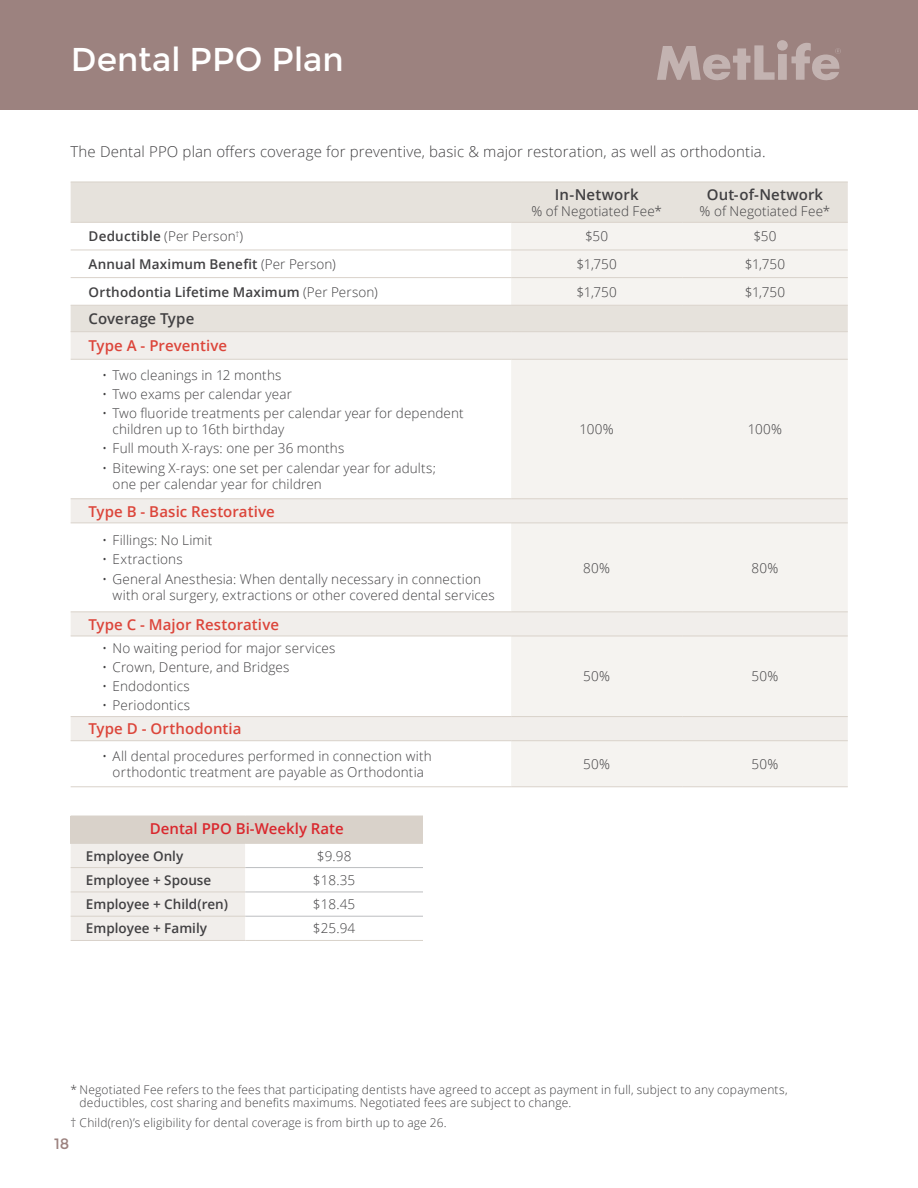
<style>
.page{position:relative;width:918px;height:1188px;background:#fff}
.page>*{position:absolute;margin:0;border:0;box-sizing:border-box;transform-origin:0 0}
.t1{font:33px "Montserrat";color:#fff}
.t2{font:300 15px "Open Sans";letter-spacing:.01em;color:#414042}
.t3{font:600 15px "Open Sans";letter-spacing:.005em;color:#dc453a}
.t4{font:600 15px "Open Sans";letter-spacing:.005em;color:#414042}
.t5{font:600 15px "Open Sans";color:#d9272d}
.t6{font:15px "Montserrat";color:#9c827f}
.t7{font:300 13.5px/16.2px "Open Sans";letter-spacing:.01em;color:#414042}
.t8{font:600 13.5px "Open Sans";color:#414042}
.t9{font:300 12px/13.5px "Open Sans";letter-spacing:.015em;color:#414042}
.s1{font-weight:600}
.s2{font-weight:300}
</style>
<div class="page">
<div style="left:0;top:0;width:918px;height:110px;background:#9c827f"></div>
<div style="left:71px;top:183px;width:777px;height:39px;background:#e6e2dc"></div>
<svg style="left:71px;top:249px;width:440px;height:493px"></svg>
<svg style="left:511px;top:223px;width:337px;height:563px;fill:#f5f3f0"></svg>
<svg style="left:71px;top:332px;width:777px;height:408px;fill:#f5f3f0"></svg>
<hr style="left:71px;top:740px;width:440px;height:1px;background:#d9d2ca">
<hr style="left:511px;top:740px;width:171px;height:1px;background:#d9d2ca">
<hr style="left:71px;top:182px;width:440px;height:1px;background:#d9d2ca">
<hr style="left:511px;top:222px;width:171px;height:1px;background:#d9d2ca">
<hr style="left:511px;top:331px;width:171px;height:1px;background:#d9d2ca">
<hr style="left:511px;top:359px;width:171px;height:1px;background:#d9d2ca">
<hr style="left:511px;top:498px;width:171px;height:1px;background:#d9d2ca">
<hr style="left:511px;top:523px;width:171px;height:1px;background:#d9d2ca">
<hr style="left:511px;top:611px;width:171px;height:1px;background:#d9d2ca">
<hr style="left:511px;top:636px;width:171px;height:1px;background:#d9d2ca">
<hr style="left:682px;top:222px;width:166px;height:1px;background:#d9d2ca">
<hr style="left:682px;top:331px;width:166px;height:1px;background:#d9d2ca">
<hr style="left:682px;top:359px;width:166px;height:1px;background:#d9d2ca">
<hr style="left:682px;top:498px;width:166px;height:1px;background:#d9d2ca">
<hr style="left:682px;top:523px;width:166px;height:1px;background:#d9d2ca">
<hr style="left:682px;top:611px;width:166px;height:1px;background:#d9d2ca">
<hr style="left:682px;top:636px;width:166px;height:1px;background:#d9d2ca">
<hr style="left:682px;top:716px;width:166px;height:1px;background:#d9d2ca">
<hr style="left:682px;top:740px;width:166px;height:1px;background:#d9d2ca">
<hr style="left:511px;top:786px;width:171px;height:1px;background:#d9d2ca">
<hr style="left:682px;top:786px;width:166px;height:1px;background:#d9d2ca">
<hr style="left:511px;top:250px;width:171px;height:1px;background:#d9d2ca">
<hr style="left:682px;top:250px;width:166px;height:1px;background:#d9d2ca">
<hr style="left:511px;top:277px;width:171px;height:1px;background:#d9d2ca">
<hr style="left:682px;top:277px;width:166px;height:1px;background:#d9d2ca">
<hr style="left:511px;top:182px;width:171px;height:1px;background:#d9d2ca">
<hr style="left:511px;top:305px;width:171px;height:1px;background:#d9d2ca">
<hr style="left:682px;top:182px;width:166px;height:1px;background:#d9d2ca">
<hr style="left:682px;top:305px;width:166px;height:1px;background:#d9d2ca">
<hr style="left:71px;top:331px;width:440px;height:1px;background:#d9d2ca">
<hr style="left:71px;top:359px;width:440px;height:1px;background:#d9d2ca">
<hr style="left:71px;top:498px;width:440px;height:1px;background:#d9d2ca">
<hr style="left:71px;top:523px;width:440px;height:1px;background:#d9d2ca">
<hr style="left:71px;top:611px;width:440px;height:1px;background:#d9d2ca">
<hr style="left:71px;top:636px;width:440px;height:1px;background:#d9d2ca">
<hr style="left:71px;top:222px;width:440px;height:1px;background:#d9d2ca">
<hr style="left:71px;top:786px;width:440px;height:1px;background:#d9d2ca">
<hr style="left:71px;top:250px;width:440px;height:1px;background:#d9d2ca">
<hr style="left:71px;top:277px;width:440px;height:1px;background:#d9d2ca">
<hr style="left:71px;top:305px;width:440px;height:1px;background:#d9d2ca">
<hr style="left:71px;top:716px;width:440px;height:1px;background:#d9d2ca">
<hr style="left:511px;top:716px;width:171px;height:1px;background:#d9d2ca">
<div style="left:71px;top:816px;width:352px;height:27px;background:#d9d2ca"></div>
<svg style="left:71px;top:844px;width:352px;height:96px"></svg>
<hr style="left:245px;top:867px;width:178px;height:1px;background:#bcbec0">
<hr style="left:245px;top:892px;width:178px;height:1px;background:#bcbec0">
<hr style="left:245px;top:916px;width:178px;height:1px;background:#bcbec0">
<hr style="left:71px;top:843px;width:174px;height:1px;background:#d9d2ca">
<hr style="left:71px;top:867px;width:174px;height:1px;background:#d9d2ca">
<hr style="left:71px;top:892px;width:174px;height:1px;background:#d9d2ca">
<hr style="left:71px;top:916px;width:174px;height:1px;background:#d9d2ca">
<hr style="left:71px;top:940px;width:174px;height:1px;background:#d9d2ca">
<hr style="left:245px;top:940px;width:178px;height:1px;background:#d9d2ca">
<hr style="left:245px;top:843px;width:178px;height:1px;background:#d9d2ca">
<div style="left:777px;top:40px;width:11px;height:11px;background:#c3b3b1;border-radius:50%"></div>
<svg style="left:657px;top:43px;width:184px;height:37px"></svg>
<h1 class="t1" style="left:71px;top:40px;width:274px">Dental PPO Plan</h1>
<p class="t2" style="left:71px;top:142px;width:696px">The Dental PPO plan offers coverage for preventive, basic &amp; major restoration, as well as orthodontia.</p>
<p class="t4" style="left:555px;top:184px;width:85px">In-Network</p>
<p class="t7" style="left:531px;top:203px;width:132px">% of Negotiated Fee*</p>
<p class="t4" style="left:707px;top:184px;width:118px">Out-of-Network</p>
<p class="t7" style="left:700px;top:203px;width:132px">% of Negotiated Fee*</p>
<p class="t7" style="left:89px;top:228px;width:156px"><span class="s1">Deductible</span> (Per Person<sup>†</sup>)</p>
<p class="t7" style="left:585px;top:228px;width:24px">$50</p>
<p class="t7" style="left:754px;top:228px;width:24px">$50</p>
<p class="t8" style="left:89px;top:255px;width:249px">Annual Maximum Benefit <span class="s2">(Per Person)</span></p>
<p class="t7" style="left:577px;top:256px;width:42px">$1,750</p>
<p class="t7" style="left:745px;top:256px;width:42px">$1,750</p>
<p class="t8" style="left:89px;top:282px;width:291px">Orthodontia Lifetime Maximum <span class="s2">(Per Person)</span></p>
<p class="t7" style="left:577px;top:283px;width:42px">$1,750</p>
<p class="t7" style="left:745px;top:283px;width:42px">$1,750</p>
<p class="t4" style="left:89px;top:308px;width:107px">Coverage Type</p>
<p class="t3" style="left:89px;top:335px;width:140px">Type A - Preventive</p>
<p class="t7" style="left:102px;top:366px;width:181px">• Two cleanings in 12 months</p>
<p class="t7" style="left:102px;top:385px;width:191px">• Two exams per calendar year</p>
<p class="t7" style="left:113px;top:405px;width:353px;text-indent:-11px">• Two fluoride treatments per calendar year for dependent children up to 16th birthday</p>
<p class="t7" style="left:102px;top:440px;width:244px">• Full mouth X-rays: one per 36 months</p>
<p class="t7" style="left:113px;top:459px;width:325px;text-indent:-11px">• Bitewing X-rays: one set per calendar year for adults; one per calendar year for children</p>
<p class="t7" style="left:580px;top:421px;width:36px">100%</p>
<p class="t7" style="left:748px;top:421px;width:36px">100%</p>
<p class="t3" style="left:89px;top:501px;width:188px">Type B - Basic Restorative</p>
<p class="t7" style="left:102px;top:532px;width:112px">• Fillings: No Limit</p>
<p class="t7" style="left:102px;top:551px;width:82px">• Extractions</p>
<p class="t7" style="left:113px;top:570px;width:384px;text-indent:-11px">• General Anesthesia: When dentally necessary in connection with oral surgery, extractions or other covered dental services</p>
<p class="t3" style="left:89px;top:614px;width:192px">Type C - Major Restorative</p>
<p class="t7" style="left:102px;top:639px;width:235px">• No waiting period for major services</p>
<p class="t7" style="left:102px;top:658px;width:189px">• Crown, Denture, and Bridges</p>
<p class="t7" style="left:102px;top:678px;width:89px">• Endodontics</p>
<p class="t7" style="left:102px;top:697px;width:90px">• Periodontics</p>
<p class="t7" style="left:583px;top:559px;width:28px">80%</p>
<p class="t7" style="left:752px;top:559px;width:28px">80%</p>
<p class="t7" style="left:583px;top:668px;width:28px">50%</p>
<p class="t7" style="left:752px;top:668px;width:28px">50%</p>
<p class="t3" style="left:89px;top:719px;width:154px">Type D - Orthodontia</p>
<p class="t7" style="left:102px;top:747px;width:331px;text-align:center">• All dental procedures performed in connection with orthodontic treatment are payable as Orthodontia</p>
<p class="t7" style="left:583px;top:756px;width:28px">50%</p>
<p class="t7" style="left:752px;top:756px;width:28px">50%</p>
<p class="t5" style="left:150px;top:818px;width:195px">Dental PPO Bi-Weekly Rate</p>
<p class="t8" style="left:86px;top:846px;width:99px">Employee Only</p>
<p class="t7" style="left:317px;top:847px;width:36px">$9.98</p>
<p class="t8" style="left:86px;top:871px;width:127px">Employee + Spouse</p>
<p class="t7" style="left:313px;top:872px;width:44px">$18.35</p>
<p class="t8" style="left:86px;top:895px;width:144px">Employee + Child(ren)</p>
<p class="t7" style="left:313px;top:896px;width:44px">$18.45</p>
<p class="t8" style="left:86px;top:919px;width:123px">Employee + Family</p>
<p class="t7" style="left:313px;top:920px;width:44px">$25.94</p>
<p class="t9" style="left:80px;top:1082px;width:710px;text-indent:-9px">* Negotiated Fee refers to the fees that participating dentists have agreed to accept as payment in full, subject to any copayments, deductibles, cost sharing and benefits maximums. Negotiated fees are subject to change.</p>
<p class="t9" style="left:71px;top:1115px;width:378px">† Child(ren)’s eligibility for dental coverage is from birth up to age 26.</p>
<p class="t6" style="left:54px;top:1135px;width:17px">18</p>
</div>
